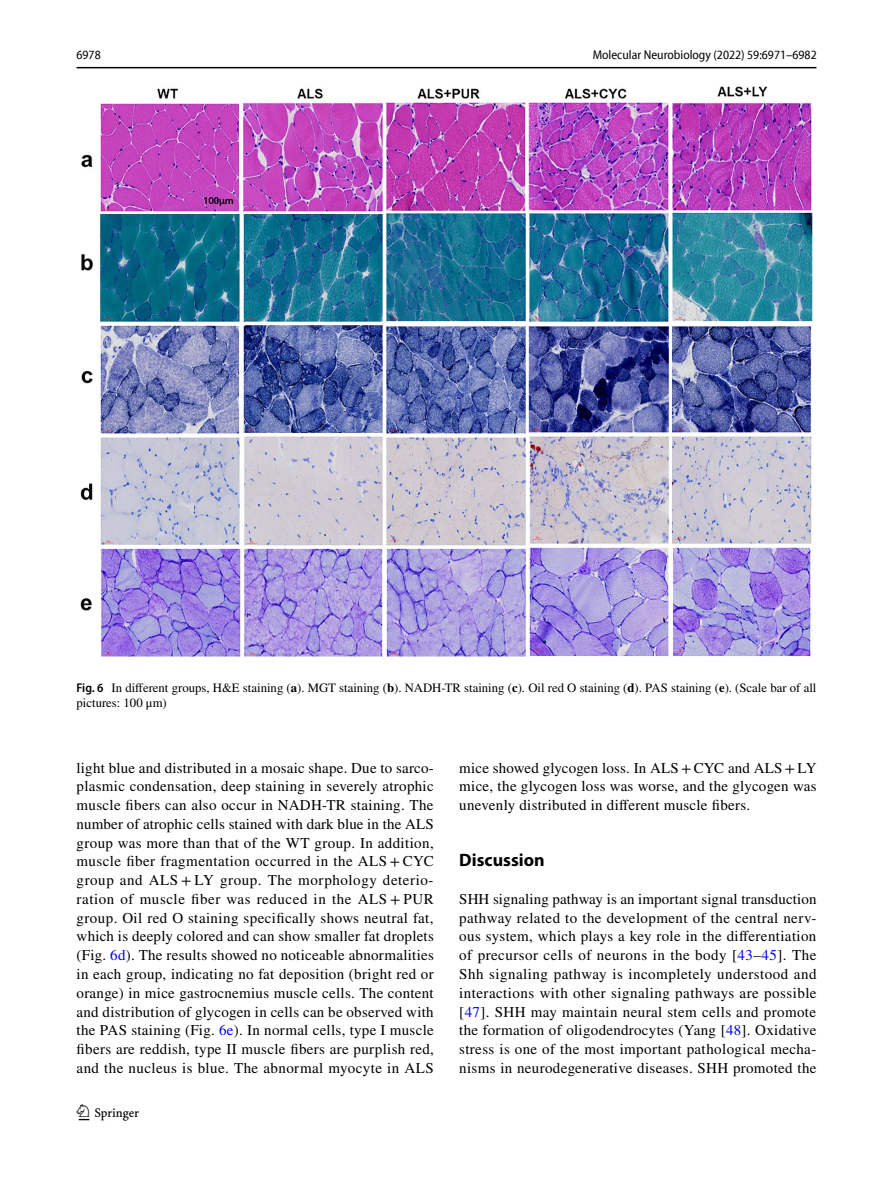
<style>
.page{position:relative;width:893px;height:1187px;background:#fff}
.page>*{position:absolute;margin:0;border:0;box-sizing:border-box;transform-origin:0 0}
.t1{font:22.5px "Springnew Regular 2";color:#000}
.t2{font:700 18px "Myriad Pro";color:#000}
.t3{font:15px/18.8px "STIX";letter-spacing:.02em;color:#000;text-align:justify}
.t4{font:12.75px/15px "STIX";color:#000}
.t5{font:semi-condensed 12.75px "Myriad Pro Unic";color:#000}
.s1{font-family:"Myriad Pro";font-weight:600;font-stretch:semi-condensed}
.s2{font-weight:700}
.s3{color:#00f}
</style>
<div class="page">
<hr style="left:77px;top:67px;width:739px;height:1px;background:#000">
<img style="left:81px;top:87px;width:731px;height:570px">
<p class="t5" style="left:77px;top:50px;width:26px">6978</p>
<p class="t5" style="left:593px;top:50px;width:225px">Molecular Neurobiology (2022) 59:6971–6982</p>
<p class="t4" style="left:77px;top:681px;width:741px"><span class="s1">Fig. 6</span> In different groups, H&amp;E staining (<span class="s2">a</span>). MGT staining (<span class="s2">b</span>). NADH-TR staining (<span class="s2">c</span>). Oil red O staining (<span class="s2">d</span>). PAS staining (<span class="s2">e</span>). (Scale bar of all pictures: 100 μm)</p>
<p class="t3" style="left:77px;top:759px;width:359px">light blue and distributed in a mosaic shape. Due to sarco&shy;plasmic condensation, deep staining in severely atrophic muscle fibers can also occur in NADH-TR staining. The number of atrophic cells stained with dark blue in the ALS group was more than that of the WT group. In addition, muscle fiber fragmentation occurred in the ALS + CYC group and ALS + LY group. The morphology deterio&shy;ration of muscle fiber was reduced in the ALS + PUR group. Oil red O staining specifically shows neutral fat, which is deeply colored and can show smaller fat droplets (Fig. <span class="s3">6d</span>). The results showed no noticeable abnormalities in each group, indicating no fat deposition (bright red or orange) in mice gastrocnemius muscle cells. The content and distribution of glycogen in cells can be observed with the PAS staining (Fig. <span class="s3">6e</span>). In normal cells, type I muscle fibers are reddish, type II muscle fibers are purplish red, and the nucleus is blue. The abnormal myocyte in ALS</p>
<p class="t3" style="left:459px;top:759px;width:359px">mice showed glycogen loss. In ALS+CYC and ALS+LY mice, the glycogen loss was worse, and the glycogen was unevenly distributed in different muscle fibers.</p>
<p class="t2" style="left:459px;top:848px;width:87px">Discussion</p>
<p class="t3" style="left:459px;top:890px;width:359px">SHH signaling pathway is an important signal transduction pathway related to the development of the central nerv&shy;ous system, which plays a key role in the differentiation of precursor cells of neurons in the body [<span class="s3">43</span>–<span class="s3">45</span>]. The Shh signaling pathway is incompletely understood and interactions with other signaling pathways are possible [<span class="s3">47</span>]. SHH may maintain neural stem cells and promote the formation of oligodendrocytes (Yang [<span class="s3">48</span>]. Oxidative stress is one of the most important pathological mecha&shy;nisms in neurodegenerative diseases. SHH promoted the</p>
<h1 class="t1" style="left:79px;top:1104px;width:62px">1 3</h1>
</div>
